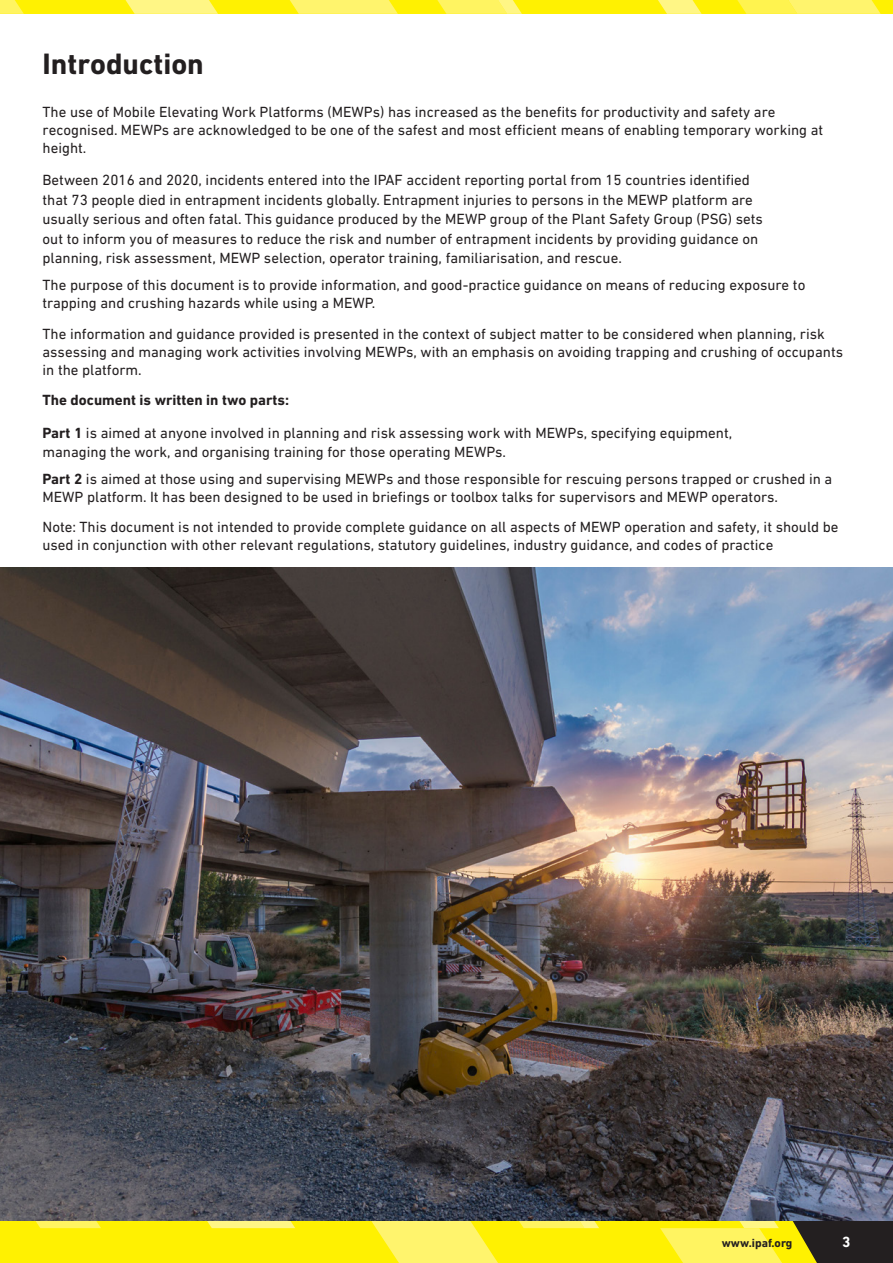
<style>
.page{position:relative;width:893px;height:1263px;background:#fff}
.page>*{position:absolute;margin:0;border:0;box-sizing:border-box;transform-origin:0 0}
.TOC_TITLES{font:700 30px "DIN Next CYR";color:#231f20}
.Body{font:15px/18px "DIN Next CYR";color:#231f20}
.t1{font:700 15px "DIN Next CYR";color:#231f20}
.t2{font:700 15px "DIN Next CYR";color:#fff}
.t3{font:700 12px "DIN Next CYR";color:#231f20}
.s1{font-weight:700}
</style>
<div class="page">
<div style="left:0;top:1220px;width:893px;height:43px;background:#fff101"></div>
<svg style="left:35px;top:1220px;width:66px;height:8px"></svg>
<svg style="left:207px;top:1220px;width:88px;height:8px"></svg>
<svg style="left:371px;top:1220px;width:228px;height:43px"></svg>
<svg style="left:660px;top:1220px;width:233px;height:43px"></svg>
<div style="left:0;top:0;width:893px;height:14px;background:#fff101"></div>
<svg style="left:0;top:0;width:24px;height:14px"></svg>
<svg style="left:125px;top:0;width:93px;height:14px"></svg>
<svg style="left:658px;top:0;width:44px;height:14px"></svg>
<svg style="left:437px;top:0;width:85px;height:14px"></svg>
<svg style="left:737px;top:0;width:144px;height:14px;background:#fff359"></svg>
<svg style="left:290px;top:0;width:108px;height:14px;background:#fff362"></svg>
<img style="left:0;top:567px;width:893px;height:653px">
<p class="TOC_TITLES" style="left:43px;top:46px;width:163px">Introduction</p>
<p class="Body" style="left:43px;top:103px;width:782px">The use of Mobile Elevating Work Platforms (MEWPs) has increased as the benefits for productivity and safety are recognised. MEWPs are acknowledged to be one of the safest and most efficient means of enabling temporary working at height.</p>
<p class="Body" style="left:43px;top:170px;width:722px;line-height:19.5px">Between 2016 and 2020, incidents entered into the IPAF accident reporting portal from 15 countries identified that 73 people died in entrapment incidents globally. Entrapment injuries to persons in the MEWP platform are usually serious and often fatal. This guidance produced by the MEWP group of the Plant Safety Group (PSG) sets out to inform you of measures to reduce the risk and number of entrapment incidents by providing guidance on planning, risk assessment, MEWP selection, operator training, familiarisation, and rescue.</p>
<p class="Body" style="left:43px;top:276px;width:764px">The purpose of this document is to provide information, and good-practice guidance on means of reducing exposure to trapping and crushing hazards while using a MEWP.</p>
<p class="Body" style="left:43px;top:324px;width:802px">The information and guidance provided is presented in the context of subject matter to be considered when planning, risk assessing and managing work activities involving MEWPs, with an emphasis on avoiding trapping and crushing of occupants in the platform.</p>
<p class="t1" style="left:43px;top:391px;width:248px">The document is written in two parts:</p>
<p class="Body" style="left:43px;top:423px;width:691px;line-height:19.5px"><span class="s1">Part 1</span> is aimed at anyone involved in planning and risk assessing work with MEWPs, specifying equipment, managing the work, and organising training for those operating MEWPs.</p>
<p class="Body" style="left:43px;top:469px;width:791px"><span class="s1">Part 2</span> is aimed at those using and supervising MEWPs and those responsible for rescuing persons trapped or crushed in a<br>MEWP platform. It has been designed to be used in briefings or toolbox talks for supervisors and MEWP operators.</p>
<p class="Body" style="left:43px;top:518px;width:797px">Note: This document is not intended to provide complete guidance on all aspects of MEWP operation and safety, it should be used in conjunction with other relevant regulations, statutory guidelines, industry guidance, and codes of practice</p>
<p class="t3" style="left:722px;top:1235px;width:72px">www.ipaf.org</p>
<p class="t2" style="left:842px;top:1233px;width:10px">3</p>
</div>
